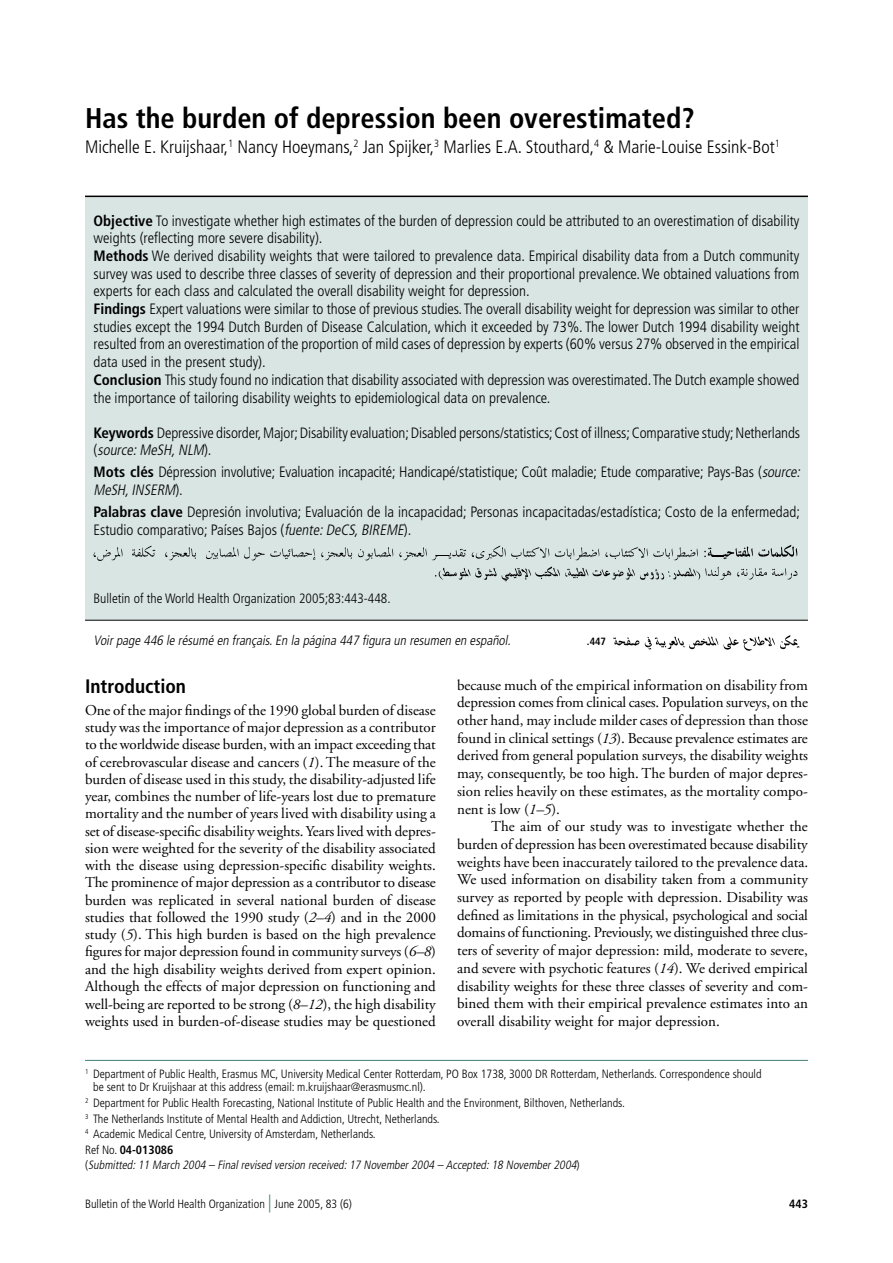
<style>
.page{position:relative;width:893px;height:1263px;background:#fff}
.page>*{position:absolute;margin:0;border:0;box-sizing:border-box;transform-origin:0 0}
._01_-_Título_do_artigo{font:700 condensed 28.5px "Frutiger";color:#000}
._05_-_Subtítulo_A__Introduction{font:700 condensed 19.5px "Frutiger";color:#000}
._02_-_Autores{font:300 condensed 18px "Frutiger";color:#000}
._08_-_Texto_do_Artigo{font:15px/17.2px "Adobe Garamond";color:#000;text-align:justify}
._03_-_Textos_box_verde{font:300 condensed 15px/17.7px "Frutiger";color:#000}
._03_-_Textos_box_verde-2{font:italic 300 condensed 13.5px "Frutiger";color:#000}
._03_-_Textos_box_verde-3{font:300 condensed 13.5px "Frutiger";color:#000}
._04_-_Footnote__Authors{font:300 condensed 12px/13.5px "Frutiger";color:#000}
._04_-_Footnote__Authors-2{font:italic 300 condensed 12px "Frutiger";color:#000}
._04_-_Footnote__Authors-3{font:700 condensed 12px "Frutiger";color:#000}
._13_-_Texto_Referências{font:700 condensed 10.5px "Frutiger";color:#000}
.s1{font-weight:700}
.s2{font-style:italic}
.s3{font-weight:300}
.s4{font-style:normal}
.s5{font-size:18px;color:#3f7f74}
</style>
<div class="page">
<div style="left:85px;top:196px;width:723px;height:424px;background:#d9e5e3"></div>
<hr style="left:85px;top:196px;width:723px;height:1px;background:#000">
<hr style="left:85px;top:620px;width:723px;height:1px;background:#000">
<hr style="left:85px;top:1060px;width:723px;height:1px;background:#3f7f74">
<svg style="left:704px;top:545px;width:93px;height:14px"></svg>
<svg style="left:605px;top:547px;width:93px;height:13px"></svg>
<svg style="left:555px;top:547px;width:44px;height:13px"></svg>
<svg style="left:472px;top:545px;width:77px;height:15px"></svg>
<svg style="left:399px;top:547px;width:67px;height:13px"></svg>
<svg style="left:358px;top:547px;width:35px;height:13px"></svg>
<svg style="left:206px;top:547px;width:146px;height:13px"></svg>
<svg style="left:165px;top:547px;width:31px;height:13px"></svg>
<svg style="left:132px;top:545px;width:23px;height:11px"></svg>
<svg style="left:94px;top:547px;width:28px;height:14px"></svg>
<svg style="left:737px;top:568px;width:60px;height:11px"></svg>
<svg style="left:435px;top:566px;width:296px;height:15px"></svg>
<svg style="left:724px;top:635px;width:75px;height:16px"></svg>
<svg style="left:645px;top:636px;width:73px;height:14px"></svg>
<svg style="left:613px;top:637px;width:26px;height:9px"></svg>
<p class="_01_-_Título_do_artigo" style="left:85px;top:101px;width:611px">Has the burden of depression been overestimated?</p>
<p class="_02_-_Autores" style="left:85px;top:137px;width:696px">Michelle E. Kruijshaar,<sup>1</sup> Nancy Hoeymans,<sup>2</sup> Jan Spijker,<sup>3</sup> Marlies E.A. Stouthard,<sup>4</sup> &amp; Marie-Louise Essink-Bot<sup>1</sup></p>
<p class="_03_-_Textos_box_verde" style="left:94px;top:212px;width:707px"><span class="s1">Objective</span> To investigate whether high estimates of the burden of depression could be attributed to an overestimation of disability weights (reflecting more severe disability).</p>
<p class="_03_-_Textos_box_verde" style="left:94px;top:247px;width:707px;text-align:justify"><span class="s1">Methods</span> We derived disability weights that were tailored to prevalence data. Empirical disability data from a Dutch community survey was used to describe three classes of severity of depression and their proportional prevalence. We obtained valuations from experts for each class and calculated the overall disability weight for depression.</p>
<p class="_03_-_Textos_box_verde" style="left:94px;top:300px;width:707px;text-align:justify"><span class="s1">Findings</span> Expert valuations were similar to those of previous studies. The overall disability weight for depression was similar to other studies except the 1994 Dutch Burden of Disease Calculation, which it exceeded by 73%. The lower Dutch 1994 disability weight resulted from an overestimation of the proportion of mild cases of depression by experts (60% versus 27% observed in the empirical data used in the present study).</p>
<p class="_03_-_Textos_box_verde" style="left:94px;top:371px;width:707px"><span class="s1">Conclusion</span> This study found no indication that disability associated with depression was overestimated. The Dutch example showed the importance of tailoring disability weights to epidemiological data on prevalence.</p>
<p class="_03_-_Textos_box_verde" style="left:94px;top:424px;width:708px"><span class="s1">Keywords</span> Depressive disorder, Major; Disability evaluation; Disabled persons/statistics; Cost of illness; Comparative study; Netherlands ( <span class="s2">source:MeSH,NLM</span>) .</p>
<p class="_03_-_Textos_box_verde" style="left:94px;top:463px;width:711px"><span class="s1">Mots clés</span> Dépression involutive; Evaluation incapacité; Handicapé/statistique; Coût maladie; Etude comparative; Pays-Bas (<span class="s2">source:<br>MeSH,INSERM</span>) .</p>
<p class="_03_-_Textos_box_verde" style="left:94px;top:503px;width:708px"><span class="s1">Palabras clave</span> Depresión involutiva; Evaluación de la incapacidad; Personas incapacitadas/estadística; Costo de la enfermedad;<br>Estudio comparativo; Países Bajos (<span class="s2">fuente:DeCS,BIREME</span>).</p>
<p class="_03_-_Textos_box_verde-3" style="left:94px;top:590px;width:299px">Bulletin of the World Health Organization 2005;83:443-448.</p>
<p class="_03_-_Textos_box_verde-2" style="left:94px;top:633px;width:422px">Voirpage 446 le résumé en français.En la página 447 figura un resumen en español.</p>
<p class="_13_-_Texto_Referências" style="left:587px;top:635px;width:21px">.447</p>
<p class="_08_-_Texto_do_Artigo" style="left:457px;top:676px;width:352px;line-height:17.7px">because much of the empirical information on disability from depression comes from clinical cases. Population surveys, on the other hand, may include milder cases of depression than those found in clinical settings (<span class="s2">13</span>). Because prevalence estimates are derived from general population surveys, the disability weights may, consequently, be too high. The burden of major depres&shy;sion relies heavily on these estimates, as the mortality compo&shy;nent is low (<span class="s2">1–5</span>).</p>
<p class="_08_-_Texto_do_Artigo" style="left:457px;top:818px;width:353px;line-height:17.7px;text-indent:34px">The aim of our study was to investigate whether the burden of depression has been overestimated because disability weights have been inaccurately tailored to the prevalence data.<br>We used information on disability taken from a community survey as reported by people with depression. Disability was defined as limitations in the physical, psychological and social domains of functioning. Previously, we distinguished three clus&shy;ters of severity of major depression: mild, moderate to severe, and severe with psychotic features (<span class="s2">14</span>). We derived empirical disability weights for these three classes of severity and com&shy;bined them with their empirical prevalence estimates into an overall disability weight for major depression.</p>
<p class="_05_-_Subtítulo_A__Introduction" style="left:85px;top:675px;width:102px">Introduction</p>
<p class="_08_-_Texto_do_Artigo" style="left:85px;top:702px;width:352px">One of the major findings of the 1990 global burden of disease study was the importance of major depression as a contributor to the worldwide disease burden, with an impact exceeding that of cerebrovascular disease and cancers (<span class="s2">1</span>). The measure of the burden of disease used in this study, the disability-adjusted life year, combines the number of life-years lost due to premature mortality and the number of years lived with disability using a set of disease-specific disability weights. Years lived with depres&shy;sion were weighted for the severity of the disability associated with the disease using depression-specific disability weights.<br>The prominence of major depression as a contributor to disease burden was replicated in several national burden of disease studies that followed the 1990 study (<span class="s2">2–4</span>) and in the 2000 study (<span class="s2">5</span>). This high burden is based on the high prevalence figures for major depression found in community surveys (<span class="s2">6–8</span>) and the high disability weights derived from expert opinion.<br>Although the effects of major depression on functioning and well-being are reported to be strong (<span class="s2">8–12</span>), the high disability weights used in burden-of-disease studies may be questioned</p>
<p class="_04_-_Footnote__Authors" style="left:93px;top:1067px;width:670px;text-indent:-8px"><sup>1</sup> Department of Public Health, Erasmus MC, University Medical Center Rotterdam, PO Box 1738, 3000 DR Rotterdam, Netherlands. Correspondence should be sent to Dr Kruijshaar at this address (email: m.kruijshaar@erasmusmc.nl).</p>
<p class="_04_-_Footnote__Authors" style="left:85px;top:1096px;width:541px"><sup>2</sup> Department for Public Health Forecasting, National Institute of Public Health and the Environment, Bilthoven, Netherlands.</p>
<p class="_04_-_Footnote__Authors" style="left:85px;top:1112px;width:356px"><sup>3</sup> The Netherlands Institute of Mental Health and Addiction, Utrecht, Netherlands.</p>
<p class="_04_-_Footnote__Authors" style="left:85px;top:1127px;width:292px"><sup>4</sup> Academic Medical Centre, University of Amsterdam, Netherlands.</p>
<p class="_04_-_Footnote__Authors-3" style="left:85px;top:1142px;width:90px"><span class="s3">Ref No.</span> 04-013086</p>
<p class="_04_-_Footnote__Authors-2" style="left:85px;top:1158px;width:496px"><span class="s4">(</span> Submitted:11 March 2004 – Finalrevised version received:17 November2004 – Accepted:18 November2004<span class="s4">)</span></p>
<p class="_04_-_Footnote__Authors" style="left:85px;top:1197px;width:268px">Bulletin of the World Health Organization <span class="s5">|</span> June 2005, 83 (6)</p>
<p class="_04_-_Footnote__Authors-3" style="left:789px;top:1197px;width:20px">443</p>
</div>
